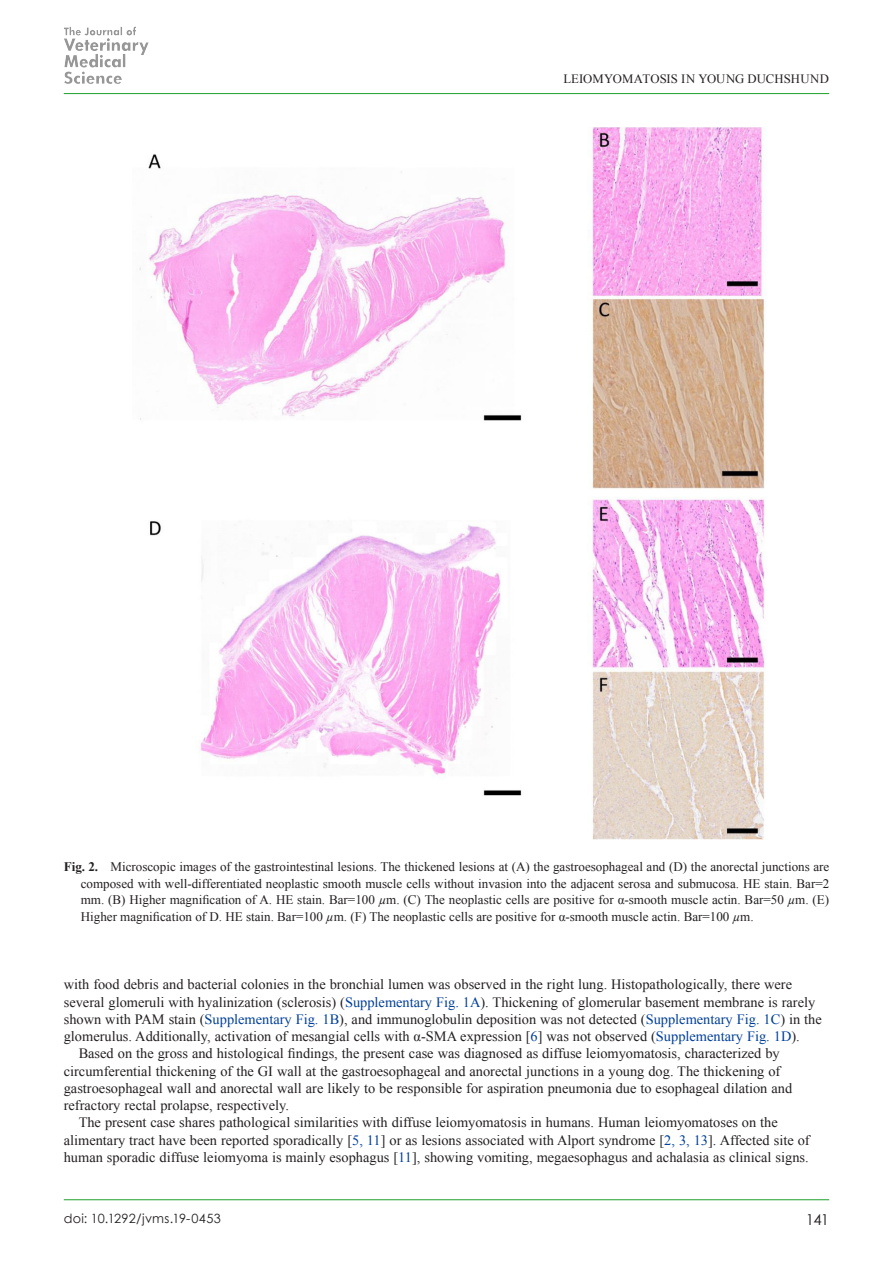
<style>
.page{position:relative;width:893px;height:1263px;background:#fff}
.page>*{position:absolute;margin:0;border:0;box-sizing:border-box;transform-origin:0 0}
.t1{font:15px "Century Gothic";color:#231f20}
.t2{font:14.25px "Times New Roman";color:#231f20}
.t3{font:13.05px/16.5px "Times New Roman";color:#231f20;text-align:justify}
.t4{font:12.75px "Times New Roman";letter-spacing:.005em;color:#231f20}
.t5{font:12.75px "Century Gothic";letter-spacing:.02em;color:#231f20}
.s1{font-weight:700}
.s2{font-style:italic}
.s3{color:#003f98}
</style>
<div class="page">
<img style="left:64px;top:27px;width:74px;height:24px">
<hr style="left:64px;top:93px;width:765px;height:1px;background:#2aa738">
<hr style="left:64px;top:1199px;width:765px;height:1px;background:#2aa738">
<img style="left:139px;top:128px;width:627px;height:712px">
<p class="t4" style="left:563px;top:70px;width:267px">LEIOMYOMATOSIS IN YOUNG DUCHSHUND</p>
<p class="t3" style="left:81px;top:858px;width:750px;text-indent:-17px"><span class="s1">Fig. 2.</span> Microscopic images of the gastrointestinal lesions. The thickened lesions at (A) the gastroesophageal and (D) the anorectal junctions are composed with well-differentiated neoplastic smooth muscle cells without invasion into the adjacent serosa and submucosa. HE stain. Bar=2 mm. (B) Higher magnification of A. HE stain. Bar=100 <span class="s2">µ</span>m. (C) The neoplastic cells are positive for α-smooth muscle actin. Bar=50 <span class="s2">µ</span>m. (E)<br>Higher magnification of D. HE stain. Bar=100 <span class="s2">µ</span>m. (F) The neoplastic cells are positive for α-smooth muscle actin. Bar=100 <span class="s2">µ</span>m.</p>
<p class="t2" style="left:64px;top:975px;width:730px">with food debris and bacterial colonies in the bronchial lumen was observed in the right lung. Histopathologically, there were</p>
<p class="t2" style="left:64px;top:992px;width:753px">several glomeruli with hyalinization (sclerosis) (<span class="s3">Supplementary Fig. 1A</span>). Thickening of glomerular basement membrane is rarely</p>
<p class="t2" style="left:64px;top:1009px;width:759px">shown with PAM stain (<span class="s3">Supplementary Fig. 1B</span>), and immunoglobulin deposition was not detected (<span class="s3">Supplementary Fig. 1C</span>) in the</p>
<p class="t2" style="left:64px;top:1027px;width:737px">glomerulus. Additionally, activation of mesangial cells with α-SMA expression [<span class="s3">6</span>] was not observed (<span class="s3">Supplementary Fig. 1D</span>).</p>
<p class="t2" style="left:79px;top:1044px;width:703px">Based on the gross and histological findings, the present case was diagnosed as diffuse leiomyomatosis, characterized by</p>
<p class="t2" style="left:64px;top:1061px;width:718px">circumferential thickening of the GI wall at the gastroesophageal and anorectal junctions in a young dog. The thickening of</p>
<p class="t2" style="left:64px;top:1078px;width:730px">gastroesophageal wall and anorectal wall are likely to be responsible for aspiration pneumonia due to esophageal dilation and</p>
<p class="t2" style="left:64px;top:1096px;width:227px">refractory rectal prolapse, respectively.</p>
<p class="t2" style="left:79px;top:1113px;width:701px">The present case shares pathological similarities with diffuse leiomyomatosis in humans. Human leiomyomatoses on the</p>
<p class="t2" style="left:64px;top:1130px;width:747px">alimentary tract have been reported sporadically [<span class="s3">5, 11</span>] or as lesions associated with Alport syndrome [<span class="s3">2, 3, 13</span>]. Affected site of</p>
<p class="t2" style="left:64px;top:1147px;width:746px">human sporadic diffuse leiomyoma is mainly esophagus [<span class="s3">11</span>], showing vomiting, megaesophagus and achalasia as clinical signs.</p>
<p class="t5" style="left:64px;top:1209px;width:159px">doi: 10.1292/jvms.19-0453</p>
<p class="t1" style="left:806px;top:1209px;width:25px">141</p>
</div>
